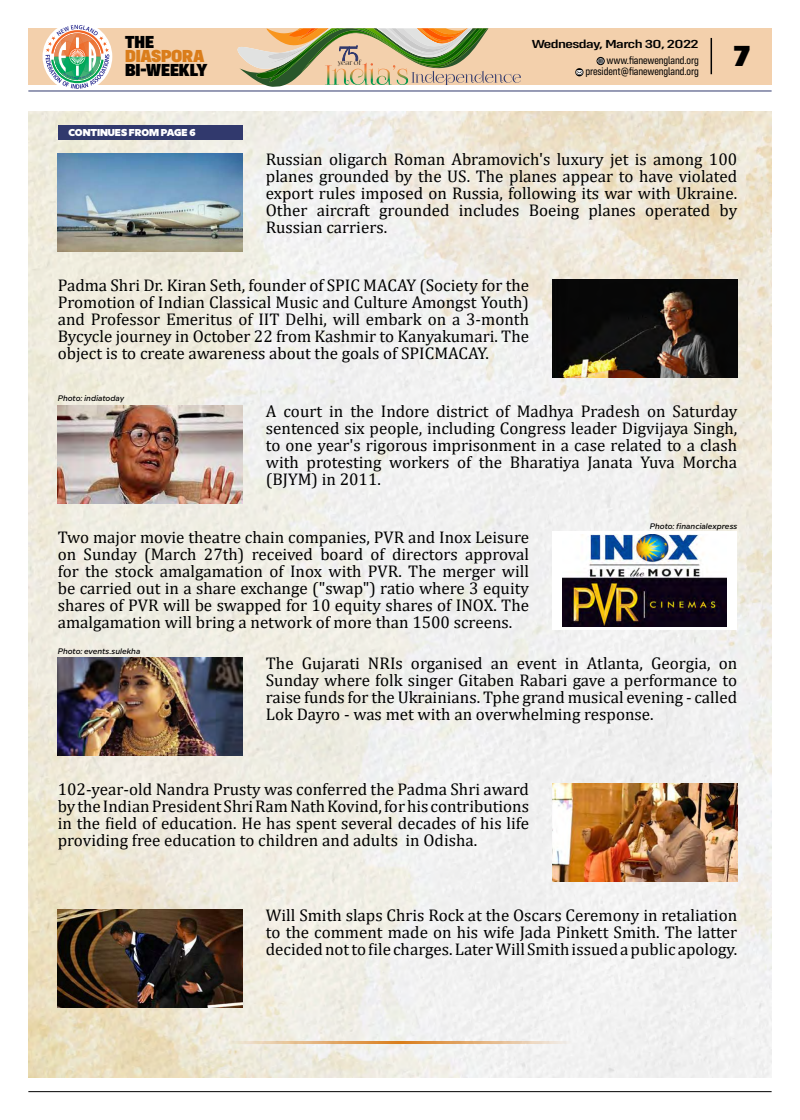
<style>
.page{position:relative;width:800px;height:1120px;background:#fff}
.page>*{position:absolute;margin:0;border:0;box-sizing:border-box;transform-origin:0 0}
.t1{font:900 30px "Config Condensed";color:#000;scale:1.3 1}
.t2{font:900 18px "Config Condensed";letter-spacing:-.035em;color:#000;scale:1.2 1}
.t3{font:900 18px "Config Condensed";letter-spacing:-.03em;color:#da7d1a;scale:1.2 1}
.t4{font:17px/17px "Cambria";color:#000;text-align:justify}
.t5{font:500 12px "Config Condensed";letter-spacing:-.03em;color:#000;scale:1.5 1}
.t6{font:11px/11.2px "Config Condensed";letter-spacing:-.01em;color:#000;text-align:right}
.t7{font:900 10px "Milliard";letter-spacing:-.01em;color:#fff}
.t8{font:italic 500 8px "Milliard";letter-spacing:-.005em;color:#000}
.t9{font:6.4px "Foglihten No 07";color:#000}
</style>
<div class="page">
<img style="left:28px;top:112px;width:743px;height:965px">
<img style="left:58px;top:153px;width:184px;height:98px">
<img style="left:552px;top:279px;width:185px;height:98px">
<img style="left:58px;top:405px;width:184px;height:98px">
<div style="left:552px;top:531px;width:185px;height:98px;background:#fff"></div>
<img style="left:562px;top:534px;width:164px;height:93px">
<img style="left:58px;top:657px;width:184px;height:98px">
<img style="left:552px;top:783px;width:185px;height:98px">
<img style="left:58px;top:909px;width:184px;height:98px">
<div style="left:58px;top:125px;width:184px;height:15px;background:#31396d"></div>
<hr style="left:229px;top:1041px;width:171px;height:2px;background:#da7d1a">
<hr style="left:400px;top:1041px;width:171px;height:2px;background:#da7d1a">
<div style="left:28px;top:28px;width:743px;height:57px;background:#f3d0ac"></div>
<div style="left:43px;top:22px;width:69px;height:69px;background:#fff;border-radius:50%"></div>
<svg style="left:45px;top:25px;width:64px;height:64px"></svg>
<svg style="left:596px;top:57px;width:8px;height:8px"></svg>
<svg style="left:597px;top:58px;width:6px;height:6px"></svg>
<svg style="left:575px;top:68px;width:8px;height:8px"></svg>
<svg style="left:576px;top:70px;width:6px;height:4px"></svg>
<svg style="left:237px;top:28px;width:284px;height:59px"></svg>
<hr style="left:28px;top:91px;width:743px;height:1px;background:#31396d">
<hr style="left:710px;top:38px;width:1px;height:36px;background:#000">
<hr style="left:28px;top:1091px;width:743px;height:1px;background:#000">
<p class="t2" style="left:125px;top:31px;width:26px">THE</p>
<p class="t3" style="left:125px;top:45px;width:68px">DIASPORA</p>
<p class="t2" style="left:125px;top:59px;width:70px">BI-WEEKLY</p>
<p class="t7" style="left:68px;top:125px;width:129px">CONTINUES FROM PAGE 6</p>
<p class="t9" style="left:338px;top:59px;width:25px">year of</p>
<p class="t5" style="left:531px;top:37px;width:113px">Wednesday, March 30, 2022</p>
<p class="t6" style="left:585px;top:55px;width:115px">www.fianewengland.org president@fianewengland.org</p>
<h1 class="t1" style="left:733px;top:38px;width:15px">7</h1>
<p class="t4" style="left:266px;top:150px;width:473px">Russian oligarch Roman Abramovich's luxury jet is among 100 planes grounded by the US. The planes appear to have violated export rules imposed on Russia, following its war with Ukraine.<br>Other aircraft grounded includes Boeing planes operated by Russian carriers.</p>
<p class="t4" style="left:58px;top:276px;width:473px">Padma Shri Dr. Kiran Seth, founder of SPIC MACAY (Society for the Promotion of Indian Classical Music and Culture Amongst Youth) and Professor Emeritus of IIT Delhi, will embark on a 3-month Bycycle journey in October 22 from Kashmir to Kanyakumari. The object is to create awareness about the goals of SPICMACAY.</p>
<p class="t8" style="left:58px;top:392px;width:68px">Photo: indiatoday</p>
<p class="t4" style="left:266px;top:402px;width:473px">A court in the Indore district of Madhya Pradesh on Saturday sentenced six people, including Congress leader Digvijaya Singh, to one year's rigorous imprisonment in a case related to a clash with protesting workers of the Bharatiya Janata Yuva Morcha (BJYM) in 2011.</p>
<p class="t8" style="left:649px;top:520px;width:89px">Photo: financialexpress</p>
<p class="t4" style="left:58px;top:528px;width:473px">Two major movie theatre chain companies, PVR and Inox Leisure on Sunday (March 27th) received board of directors approval for the stock amalgamation of Inox with PVR. The merger will be carried out in a share exchange ("swap") ratio where 3 equity shares of PVR will be swapped for 10 equity shares of INOX. The amalgamation will bring a network of more than 1500 screens.</p>
<p class="t4" style="left:266px;top:654px;width:473px">The Gujarati NRIs organised an event in Atlanta, Georgia, on Sunday where folk singer Gitaben Rabari gave a performance to raise funds for the Ukrainians. Tphe grand musical evening - called Lok Dayro - was met with an overwhelming response.</p>
<p class="t8" style="left:58px;top:645px;width:84px">Photo: events.sulekha</p>
<p class="t4" style="left:58px;top:780px;width:473px">102-year-old Nandra Prusty was conferred the Padma Shri award by the Indian President Shri Ram Nath Kovind, for his contributions in the field of education. He has spent several decades of his life providing free education to children and adults in Odisha.</p>
<p class="t4" style="left:266px;top:906px;width:473px">Will Smith slaps Chris Rock at the Oscars Ceremony in retaliation to the comment made on his wife Jada Pinkett Smith. The latter decided not to file charges. Later Will Smith issued a public apology.</p>
</div>
